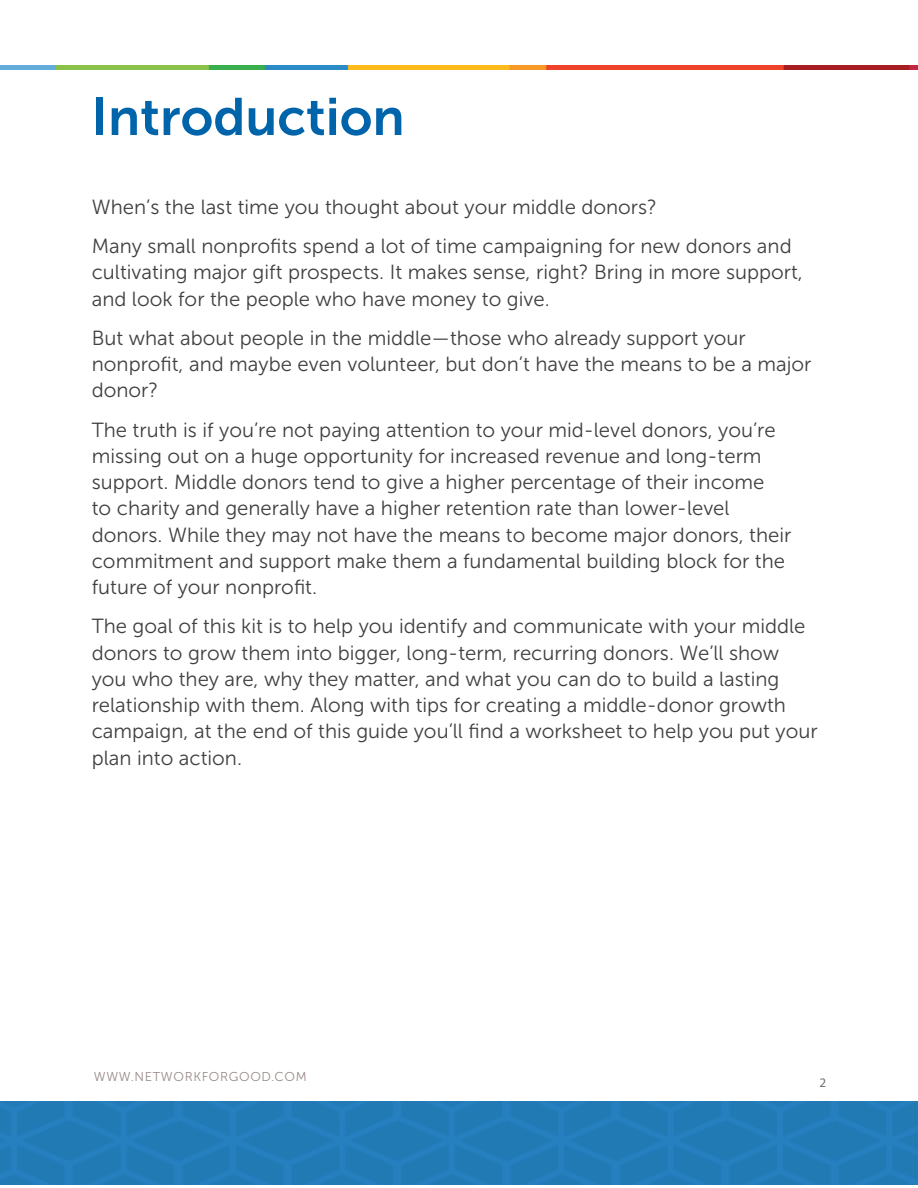
<style>
.page{position:relative;width:918px;height:1188px;background:#fff}
.page>*{position:absolute;margin:0;border:0;box-sizing:border-box;transform-origin:0 0}
.t1{font:52.5px "Museo Sans 700";color:#0064ab}
.t2{font:20.4px/26.2px "Museo Sans 300";color:#404041}
.t3{font:13.05px "Myriad Pro";color:#6d6e70}
.t4{font:12.75px "Museo Sans 300";letter-spacing:.05em;color:#988a86}
</style>
<div class="page">
<img style="left:0;top:1102px;width:918px;height:82px">
<img style="left:0;top:65px;width:918px;height:4px">
<h1 class="t1" style="left:92px;top:97px;width:314px">Introduction</h1>
<p class="t2" style="left:92px;top:189px;width:701px;line-height:39.3px">When’s the last time you thought about your middle donors?<br>Many small nonprofits spend a lot of time campaigning for new donors and</p>
<p class="t2" style="left:92px;top:261px;width:713px">cultivating major gift prospects. It makes sense, right? Bring in more support, and look for the people who have money to give.</p>
<p class="t2" style="left:92px;top:326px;width:721px">But what about people in the middle—those who already support your nonprofit, and maybe even volunteer, but don’t have the means to be a major donor?</p>
<p class="t2" style="left:92px;top:418px;width:701px">The truth is if you’re not paying attention to your mid-level donors, you’re missing out on a huge opportunity for increased revenue and long-term support. Middle donors tend to give a higher percentage of their income<br>to charity and generally have a higher retention rate than lower-level donors. While they may not have the means to become major donors, their commitment and support make them a fundamental building block for the future of your nonprofit.</p>
<p class="t2" style="left:92px;top:615px;width:727px">The goal of this kit is to help you identify and communicate with your middle donors to grow them into bigger, long-term, recurring donors. We’ll show you who they are, why they matter, and what you can do to build a lasting relationship with them. Along with tips for creating a middle-donor growth campaign, at the end of this guide you’ll find a worksheet to help you put your plan into action.</p>
<p class="t4" style="left:94px;top:1072px;width:214px">WWW.NETWORKFORGOOD.COM</p>
<p class="t3" style="left:819px;top:1074px;width:8px">2</p>
</div>
